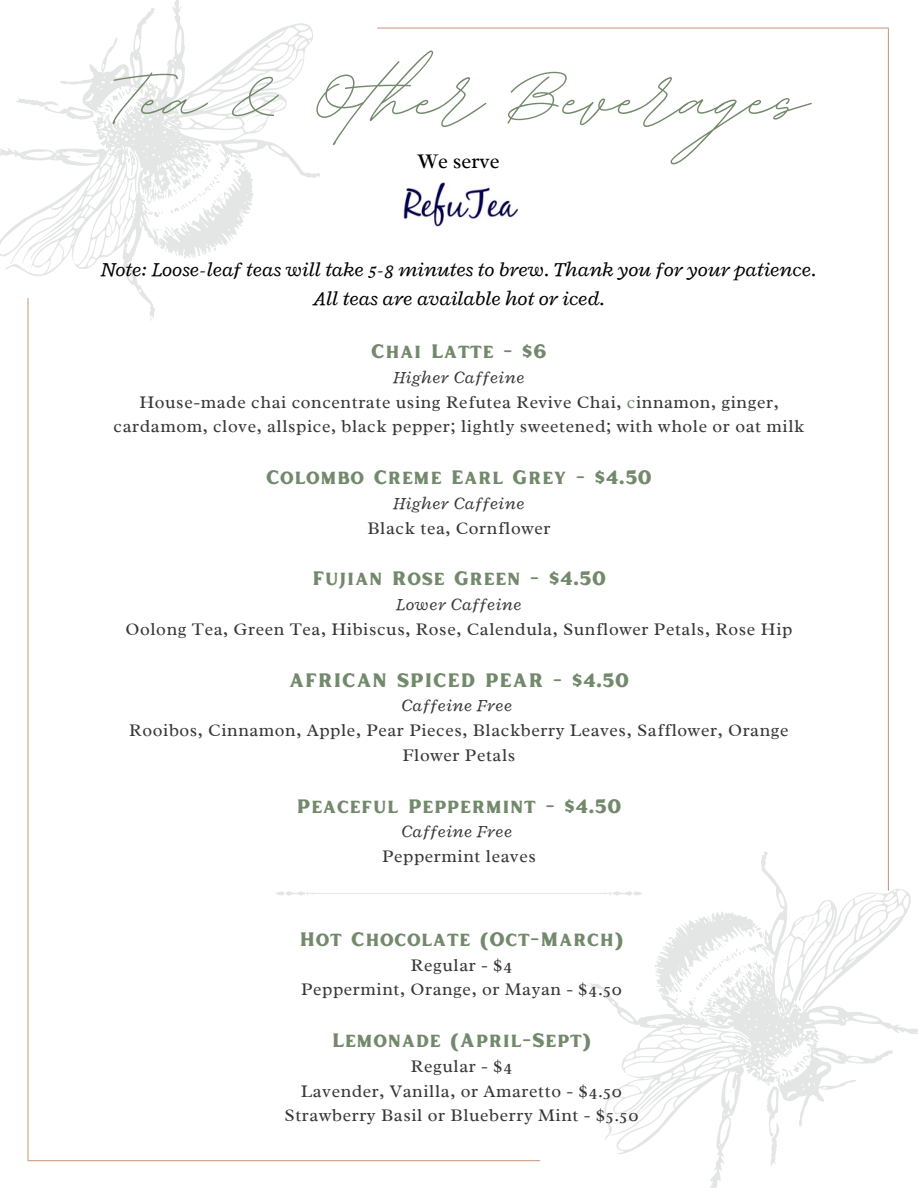
<style>
.page{position:relative;width:918px;height:1188px;background:#fff}
.page>*{position:absolute;margin:0;border:0;box-sizing:border-box;transform-origin:0 0}
.t1{font:124.05px "BD Script";color:#73896c}
.t2{font:italic 21px/29.2px "Radley";color:#000;text-align:center}
.t3{font:21px "Radley";color:#000}
.t4{font:19.5px "Inlander Rough";letter-spacing:.035em;color:#73896c}
.t5{font:18px/24.8px "Radley";letter-spacing:.035em;color:#373737;text-align:center}
.t6{font:italic 18px "Radley";letter-spacing:.035em;color:#373737}
.s1{font-style:italic}
.s2{color:#73896c}
</style>
<div class="page">
<svg style="left:0;top:0;width:320px;height:320px"></svg>
<hr style="left:377px;top:27px;width:512px;height:2px;background:#cd9d82">
<hr style="left:27px;top:298px;width:2px;height:863px;background:#cd9d82">
<hr style="left:29px;top:1160px;width:511px;height:1px;background:#cd9d82">
<hr style="left:888px;top:29px;width:1px;height:862px;background:#cd9d82">
<svg style="left:521px;top:791px;width:397px;height:397px"></svg>
<img style="left:403px;top:183px;width:115px;height:44px">
<svg style="left:276px;top:891px;width:366px;height:5px"></svg>
<p class="t1" style="left:110px;top:16px;width:700px">Tea &amp; Other Beverages</p>
<p class="t3" style="left:418px;top:148px;width:83px">We serve</p>
<p class="t2" style="left:101px;top:254px;width:717px">Note: Loose-leaf teas will take 5-8 minutes to brew. Thank you for your patience.<br>All teas are available hot or iced.</p>
<h1 class="t4" style="left:371px;top:337px;width:177px">Chai Latte - $6</h1>
<h2 class="t5" style="left:139px;top:365px;width:641px"><span class="s1">Higher Caffeine<br></span>House-made chai concentrate using Refutea Revive Chai, <span class="s2">c</span>innamon, ginger,</h2>
<p class="t5" style="left:114px;top:414px;width:692px">cardamom, clove, allspice, black pepper; lightly sweetened; with whole or oat milk</p>
<p class="t4" style="left:266px;top:463px;width:387px">Colombo Creme Earl Grey - $4.50</p>
<h2 class="t6" style="left:394px;top:492px;width:132px">Higher Caffeine</h2>
<p class="t5" style="left:368px;top:515px;width:184px">Black tea, Cornflower</p>
<p class="t4" style="left:312px;top:565px;width:72px">Fujian</p>
<h2 class="t4" style="left:392px;top:565px;width:215px">Rose Green - $4.50</h2>
<h2 class="t6" style="left:396px;top:593px;width:127px">Lower Caffeine</h2>
<p class="t5" style="left:126px;top:617px;width:668px">Oolong Tea, Green Tea, Hibiscus, Rose, Calendula, Sunflower Petals, Rose Hip</p>
<p class="t4" style="left:289px;top:666px;width:341px">AFRICAN SPICED PEAR - $4.50</p>
<p class="t6" style="left:401px;top:694px;width:112px">Caffeine Free</p>
<p class="t5" style="left:129px;top:718px;width:661px">Rooibos, Cinnamon, Apple, Pear Pieces, Blackberry Leaves, Safflower, Orange<br>Flower Petals</p>
<p class="t4" style="left:297px;top:792px;width:326px">Peaceful Peppermint - $4.50</p>
<p class="t6" style="left:401px;top:820px;width:112px">Caffeine Free</p>
<p class="t5" style="left:382px;top:844px;width:155px">Peppermint leaves</p>
<p class="t4" style="left:299px;top:925px;width:326px">Hot Chocolate (Oct-March)</p>
<p class="t5" style="left:411px;top:952px;width:103px">Regular - $4</p>
<p class="t5" style="left:301px;top:977px;width:322px">Peppermint, Orange, or Mayan - $4.50</p>
<p class="t4" style="left:332px;top:1026px;width:261px">Lemonade (April-Sept)</p>
<p class="t5" style="left:411px;top:1053px;width:103px">Regular - $4</p>
<p class="t5" style="left:301px;top:1078px;width:323px">Lavender, Vanilla, or Amaretto - $4.50</p>
<p class="t5" style="left:285px;top:1103px;width:355px">Strawberry Basil or Blueberry Mint - $5.50</p>
</div>
